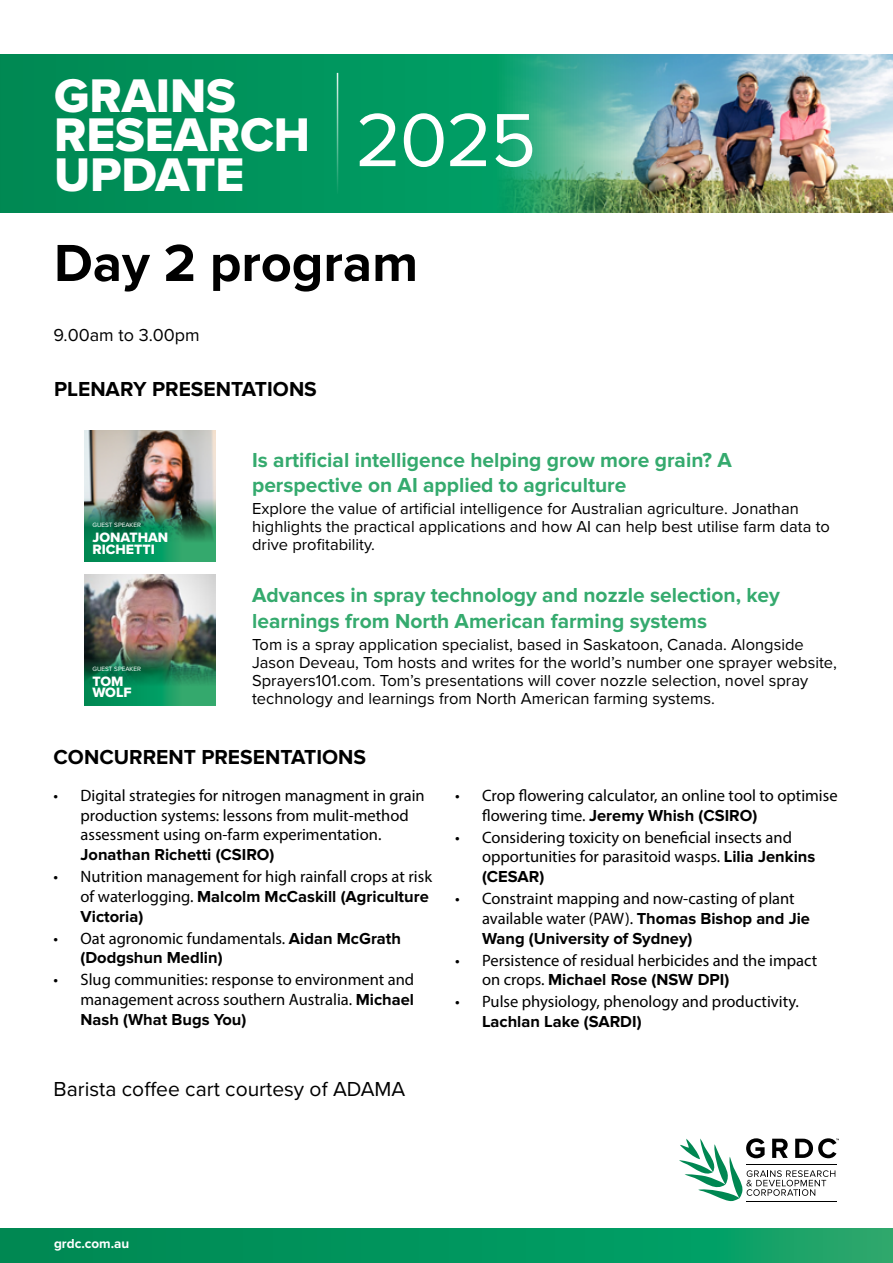
<style>
.page{position:relative;width:893px;height:1263px;background:#fff}
.page>*{position:absolute;margin:0;border:0;box-sizing:border-box;transform-origin:0 0}
.t1{font:78px "Proxima Nova";color:#fff}
.t2{font:700 54px "Proxima Nova";color:#000}
.t3{font:48.9px/39.8px "Proxima Nova Extrabld";color:#fff}
.t4{font:700 21px/25.2px "Proxima Nova";color:#35aa6e}
.t5{font:700 21px "Proxima Nova";color:#000}
.t6{font:21px "Proxima Nova";color:#000}
.t7{font:18px "Proxima Nova";color:#000}
.t8{font:16.5px/19.8px "Myriad Pro";color:#000}
.t9{font:16.5px/18px "Proxima Nova";color:#000}
.t10{font:700 16.5px/19.8px "Proxima Nova";color:#000}
.t11{font:14.1px/11.6px "Proxima Nova Extrabld";color:#fff}
.t12{font:700 13.5px "Proxima Nova";color:#fff}
.t13{font:6.45px "Proxima Nova";color:#fff}
.s1{font-family:"Myriad Pro";font-weight:400}
.s2{font-family:"Proxima Nova";font-weight:700}
</style>
<div class="page">
<hr style="left:746px;top:1201px;width:90px;height:1px;background:#000">
<svg style="left:679px;top:1138px;width:160px;height:63px"></svg>
<svg style="left:0;top:1229px;width:893px;height:34px;background:#05965e"></svg>
<div style="left:0;top:54px;width:893px;height:159px;background:#00915a"></div>
<img style="left:427px;top:54px;width:466px;height:159px">
<hr style="left:337px;top:73px;width:1px;height:121px;background:#fff">
<img style="left:84px;top:574px;width:131px;height:62px">
<img style="left:84px;top:636px;width:131px;height:70px">
<img style="left:84px;top:431px;width:131px;height:61px">
<img style="left:84px;top:492px;width:131px;height:70px">
<h3 class="t3" style="left:54px;top:75px;width:258px">GRAINS<br>RESEARCH<br>UPDATE</h3>
<h1 class="t1" style="left:355px;top:82px;width:182px">2025</h1>
<h2 class="t2" style="left:54px;top:232px;width:366px">Day 2 program</h2>
<p class="t7" style="left:54px;top:321px;width:148px">9.00am to 3.00pm</p>
<p class="t5" style="left:54px;top:377px;width:264px">PLENARY PRESENTATIONS</p>
<p class="t13" style="left:92px;top:520px;width:50px">GUEST SPEAKER</p>
<p class="t11" style="left:92px;top:531px;width:77px">JONATHAN<br>RICHETTI</p>
<p class="t13" style="left:92px;top:664px;width:50px">GUEST SPEAKER</p>
<p class="t11" style="left:92px;top:675px;width:41px">TOM<br>WOLF</p>
<p class="t4" style="left:252px;top:448px;width:481px">Is artificial intelligence helping grow more grain? A perspective on AI applied to agriculture</p>
<p class="t9" style="left:252px;top:499px;width:579px">Explore the value of artificial intelligence for Australian agriculture. Jonathan highlights the practical applications and how AI can help best utilise farm data to drive profitability.</p>
<p class="t4" style="left:252px;top:583px;width:529px">Advances in spray technology and nozzle selection, key learnings from North American farming systems</p>
<p class="t9" style="left:252px;top:635px;width:586px">Tom is a spray application specialist, based in Saskatoon, Canada. Alongside Jason Deveau, Tom hosts and writes for the world’s number one sprayer website, Sprayers101.com. Tom’s presentations will cover nozzle selection, novel spray technology and learnings from North American farming systems.</p>
<p class="t5" style="left:54px;top:745px;width:314px">CONCURRENT PRESENTATIONS</p>
<p class="t8" style="left:81px;top:785px;width:346px;text-indent:-27px">• Digital strategies for nitrogen managment in grain production systems: lessons from mulit-method assessment using on-farm experimentation.</p>
<p class="t10" style="left:81px;top:845px;width:195px">Jonathan Richetti (CSIRO)</p>
<p class="t8" style="left:54px;top:866px;width:380px">• Nutrition management for high rainfall crops at risk</p>
<p class="t10" style="left:81px;top:887px;width:350px"><span class="s1">of waterlogging.</span> Malcolm McCaskill (Agriculture<br>Victoria)</p>
<p class="t8" style="left:54px;top:928px;width:349px">• Oat agronomic fundamentals. <span class="s2">Aidan McGrath</span></p>
<p class="t10" style="left:81px;top:948px;width:144px">(Dodgshun Medlin)</p>
<p class="t8" style="left:54px;top:970px;width:362px;text-align:right">• Slug communities: response to environment and management across southern Australia. <span class="s2">Michael</span></p>
<p class="t10" style="left:81px;top:1010px;width:167px">Nash (What Bugs You)</p>
<p class="t6" style="left:54px;top:1073px;width:353px">Barista coffee cart courtesy of ADAMA</p>
<p class="t8" style="left:455px;top:785px;width:384px">• Crop flowering calculator, an online tool to optimise</p>
<p class="t10" style="left:482px;top:805px;width:277px"><span class="s1">flowering time.</span> Jeremy Whish (CSIRO)</p>
<p class="t8" style="left:482px;top:827px;width:335px;text-indent:-27px">• Considering toxicity on beneficial insects and opportunities for parasitoid wasps. <span class="s2">Lilia Jenkins</span></p>
<p class="t10" style="left:482px;top:867px;width:64px">(CESAR)</p>
<p class="t8" style="left:482px;top:888px;width:330px;text-indent:-27px">• Constraint mapping and now-casting of plant available water (PAW). <span class="s2">Thomas Bishop and Jie</span></p>
<p class="t10" style="left:482px;top:929px;width:212px">Wang (University of Sydney)</p>
<p class="t8" style="left:455px;top:950px;width:364px">• Persistence of residual herbicides and the impact</p>
<p class="t10" style="left:482px;top:970px;width:249px"><span class="s1">on crops.</span> Michael Rose (NSW DPI)</p>
<p class="t8" style="left:455px;top:992px;width:345px">• Pulse physiology, phenology and productivity.</p>
<p class="t10" style="left:482px;top:1012px;width:161px">Lachlan Lake (SARDI)</p>
<p class="t12" style="left:54px;top:1236px;width:77px">grdc.com.au</p>
</div>
